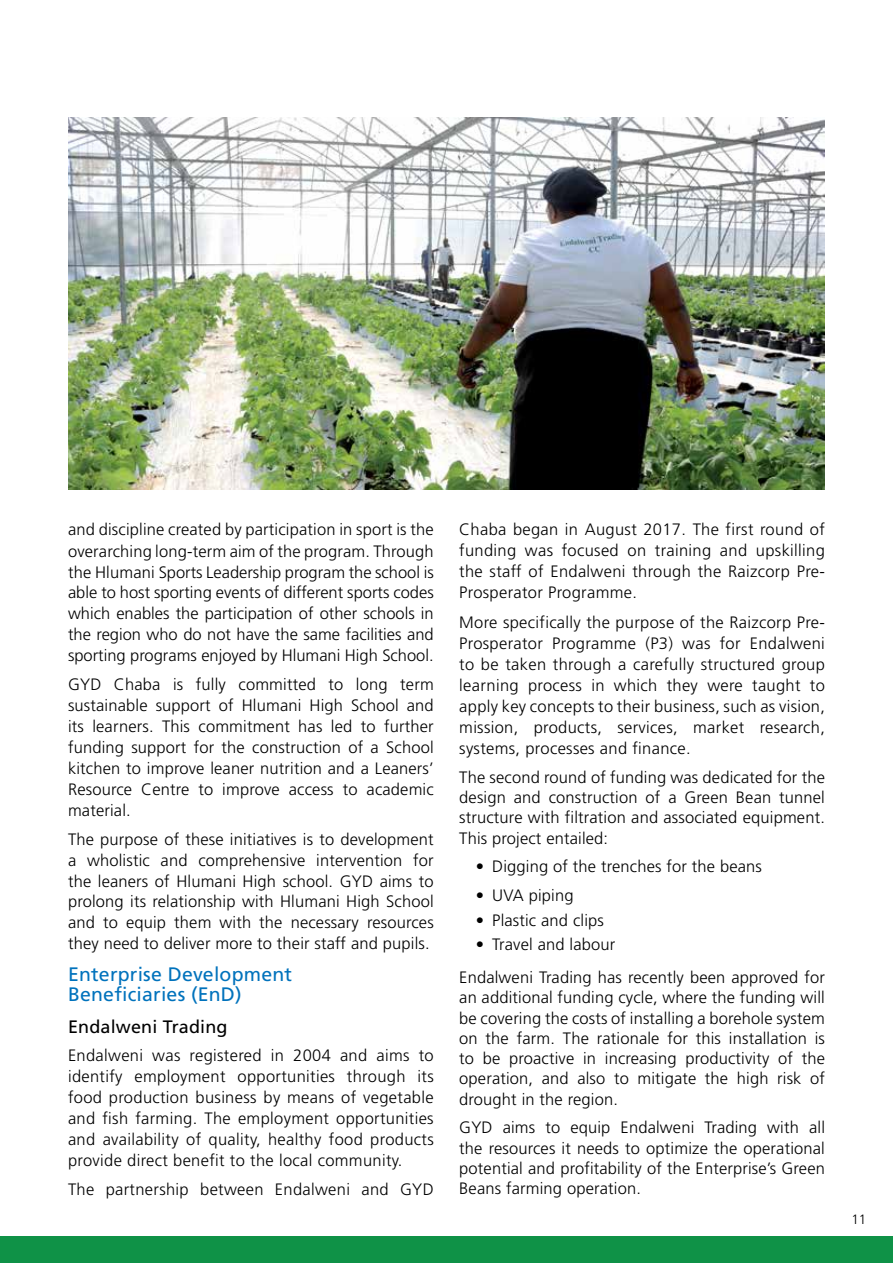
<style>
.page{position:relative;width:893px;height:1263px;background:#fff}
.page>*{position:absolute;margin:0;border:0;box-sizing:border-box;transform-origin:0 0}
.t1{font:19.5px/19.5px "Frutiger";letter-spacing:.01em;color:#0072bc}
.t2{font:18px "Frutiger";letter-spacing:.01em;color:#000}
.t3{font:300 16.5px/21px "Frutiger";letter-spacing:.01em;color:#000;text-align:justify}
.t4{font:300 13.5px "Frutiger";color:#000}
</style>
<div class="page">
<div style="left:0;top:1237px;width:893px;height:26px;background:#0f9247"></div>
<img style="left:68px;top:118px;width:757px;height:371px">
<p class="t3" style="left:68px;top:519px;width:367px">and discipline created by participation in sport is the overarching long-term aim of the program. Through the Hlumani Sports Leadership program the school is able to host sporting events of different sports codes which enables the participation of other schools in the region who do not have the same facilities and sporting programs enjoyed by Hlumani High School.</p>
<p class="t3" style="left:68px;top:674px;width:367px">GYD Chaba is fully committed to long term sustainable support of Hlumani High School and its learners. This commitment has led to further funding support for the construction of a School kitchen to improve leaner nutrition and a Leaners’ Resource Centre to improve access to academic material.</p>
<p class="t3" style="left:68px;top:829px;width:367px">The purpose of these initiatives is to development a wholistic and comprehensive intervention for the leaners of Hlumani High school. GYD aims to prolong its relationship with Hlumani High School and to equip them with the necessary resources they need to deliver more to their staff and pupils.</p>
<p class="t1" style="left:68px;top:965px;width:226px">Enterprise Development<br>Beneficiaries (EnD)</p>
<p class="t2" style="left:68px;top:1016px;width:161px">Endalweni Trading</p>
<p class="t3" style="left:68px;top:1044px;width:367px">Endalweni was registered in 2004 and aims to identify employment opportunities through its food production business by means of vegetable and fish farming. The employment opportunities and availability of quality, healthy food products provide direct benefit to the local community.</p>
<p class="t3" style="left:68px;top:1179px;width:367px">The partnership between Endalweni and GYD</p>
<p class="t3" style="left:459px;top:519px;width:367px">Chaba began in August 2017. The first round of funding was focused on training and upskilling the staff of Endalweni through the Raizcorp Pre-Prosperator Programme.</p>
<p class="t3" style="left:459px;top:612px;width:367px">More specifically the purpose of the Raizcorp Pre-Prosperator Programme (P3) was for Endalweni to be taken through a carefully structured group learning process in which they were taught to apply key concepts to their business, such as vision, mission, products, services, market research, systems, processes and finance.</p>
<p class="t3" style="left:459px;top:767px;width:367px;line-height:20.2px">The second round of funding was dedicated for the design and construction of a Green Bean tunnel structure with filtration and associated equipment.<br>This project entailed:</p>
<p class="t3" style="left:476px;top:856px;width:288px">• Digging of the trenches for the beans</p>
<p class="t3" style="left:476px;top:885px;width:99px">• UVA piping</p>
<p class="t3" style="left:476px;top:909px;width:130px">• Plastic and clips</p>
<p class="t3" style="left:459px;top:928px;width:367px;line-height:33px;text-indent:16px">• Travel and labour<br>Endalweni Trading has recently been approved for</p>
<p class="t3" style="left:459px;top:988px;width:367px;line-height:20.2px">an additional funding cycle, where the funding will be covering the costs of installing a borehole system on the farm. The rationale for this installation is to be proactive in increasing productivity of the operation, and also to mitigate the high risk of drought in the region.</p>
<p class="t3" style="left:459px;top:1118px;width:367px;line-height:20.2px">GYD aims to equip Endalweni Trading with all the resources it needs to optimize the operational potential and profitability of the Enterprise’s Green Beans farming operation.</p>
<p class="t4" style="left:851px;top:1212px;width:17px">11</p>
</div>
